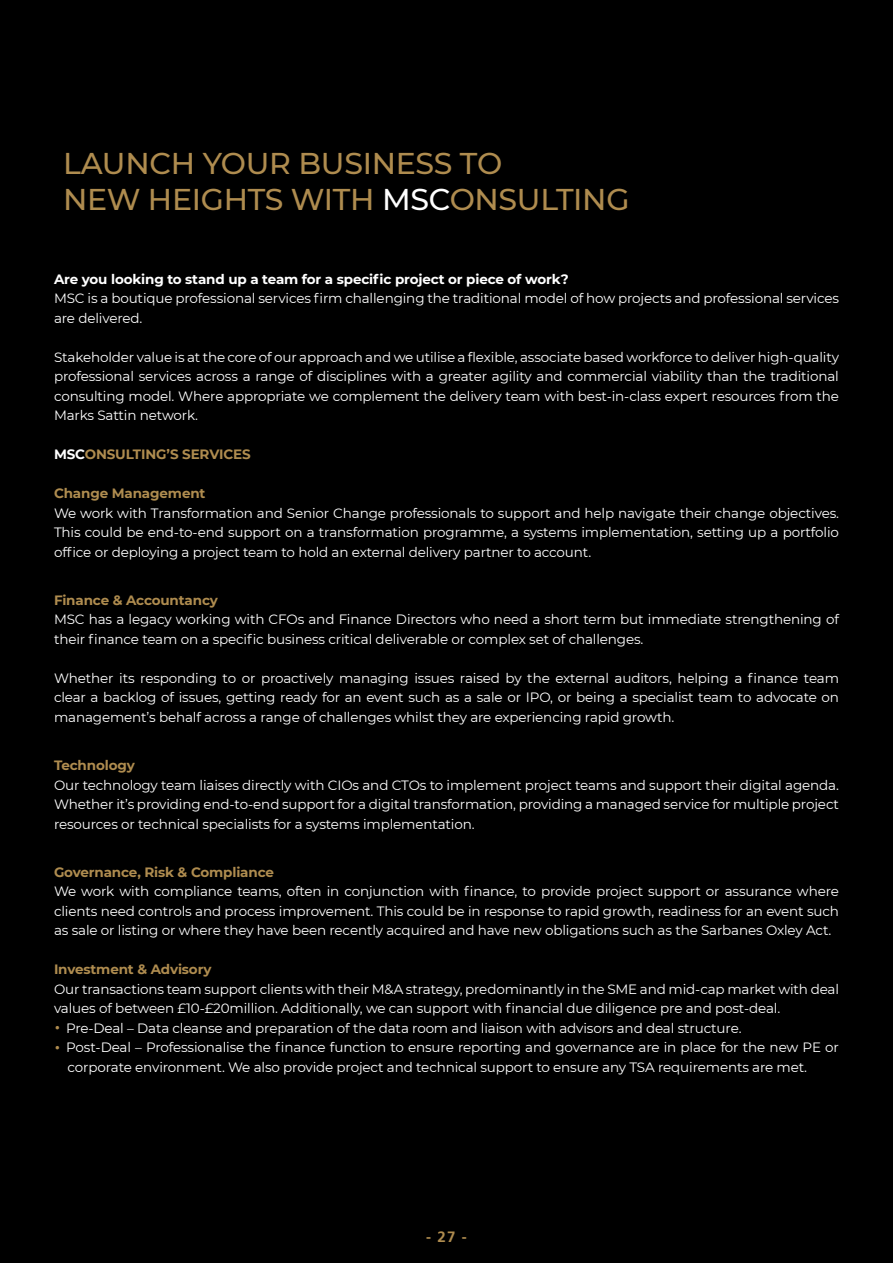
<style>
.page{position:relative;width:893px;height:1263px;background:#000}
.page>*{position:absolute;margin:0;border:0;box-sizing:border-box;transform-origin:0 0}
.t1{font:500 30px/36px "Montserrat";letter-spacing:-.01em;color:#af8c4f}
.t2{font:700 15px "Frutiger LT Std";color:#af8c4f}
.t3{font:13.5px/19.5px "Montserrat";letter-spacing:-.01em;color:#fff;text-align:justify}
.t4{font:700 13.5px "Montserrat";letter-spacing:-.01em;color:#af8c4f}
.t5{font:700 13.5px "Montserrat";letter-spacing:-.01em;color:#fff}
.s1{color:#fff}
.s2{font-size:22.5px;color:#af8c4f}
</style>
<div class="page">
<p class="t1" style="left:63px;top:144px;width:568px">LAUNCH YOUR BUSINESS TO<br>NEW HEIGHTS WITH <span class="s1">MSC</span>ONSULTING</p>
<p class="t5" style="left:54px;top:269px;width:516px">Are you looking to stand up a team for a specific project or piece of work?</p>
<p class="t3" style="left:54px;top:288px;width:786px">MSC is a boutique professional services firm challenging the traditional model of how projects and professional services are delivered.</p>
<p class="t3" style="left:54px;top:347px;width:786px">Stakeholder value is at the core of our approach and we utilise a flexible, associate based workforce to deliver high-quality professional services across a range of disciplines with a greater agility and commercial viability than the traditional consulting model. Where appropriate we complement the delivery team with best-in-class expert resources from the Marks Sattin network.</p>
<p class="t4" style="left:54px;top:445px;width:198px"><span class="s1">MSC</span>ONSULTING’S SERVICES</p>
<p class="t4" style="left:54px;top:484px;width:153px">Change Management</p>
<p class="t3" style="left:54px;top:503px;width:786px">We work with Transformation and Senior Change professionals to support and help navigate their change objectives.<br>This could be end-to-end support on a transformation programme, a systems implementation, setting up a portfolio office or deploying a project team to hold an external delivery partner to account.</p>
<p class="t4" style="left:54px;top:590px;width:165px">Finance &amp; Accountancy</p>
<p class="t3" style="left:54px;top:609px;width:786px">MSC has a legacy working with CFOs and Finance Directors who need a short term but immediate strengthening of their finance team on a specific business critical deliverable or complex set of challenges.</p>
<p class="t3" style="left:54px;top:668px;width:787px">Whether its responding to or proactively managing issues raised by the external auditors, helping a finance team clear a backlog of issues, getting ready for an event such as a sale or IPO, or being a specialist team to advocate on management’s behalf across a range of challenges whilst they are experiencing rapid growth.</p>
<p class="t4" style="left:54px;top:755px;width:82px">Technology</p>
<p class="t3" style="left:54px;top:774px;width:786px">Our technology team liaises directly with CIOs and CTOs to implement project teams and support their digital agenda.<br>Whether it’s providing end-to-end support for a digital transformation, providing a managed service for multiple project resources or technical specialists for a systems implementation.</p>
<p class="t4" style="left:54px;top:862px;width:222px">Governance, Risk &amp; Compliance</p>
<p class="t3" style="left:54px;top:881px;width:786px">We work with compliance teams, often in conjunction with finance, to provide project support or assurance where clients need controls and process improvement. This could be in response to rapid growth, readiness for an event such as sale or listing or where they have been recently acquired and have new obligations such as the Sarbanes Oxley Act.</p>
<p class="t4" style="left:54px;top:959px;width:159px">Investment &amp; Advisory</p>
<p class="t3" style="left:54px;top:978px;width:786px">Our transactions team support clients with their M&amp;A strategy, predominantly in the SME and mid-cap market with deal values of between £10-£20million. Additionally, we can support with financial due diligence pre and post-deal.</p>
<p class="t3" style="left:54px;top:1017px;width:689px"><span class="s2">•</span> Pre-Deal – Data cleanse and preparation of the data room and liaison with advisors and deal structure.</p>
<p class="t3" style="left:68px;top:1037px;width:773px;text-indent:-14px"><span class="s2">•</span> Post-Deal – Professionalise the finance function to ensure reporting and governance are in place for the new PE or corporate environment. We also provide project and technical support to ensure any TSA requirements are met.</p>
<p class="t2" style="left:426px;top:1228px;width:42px">- 27 -</p>
</div>
